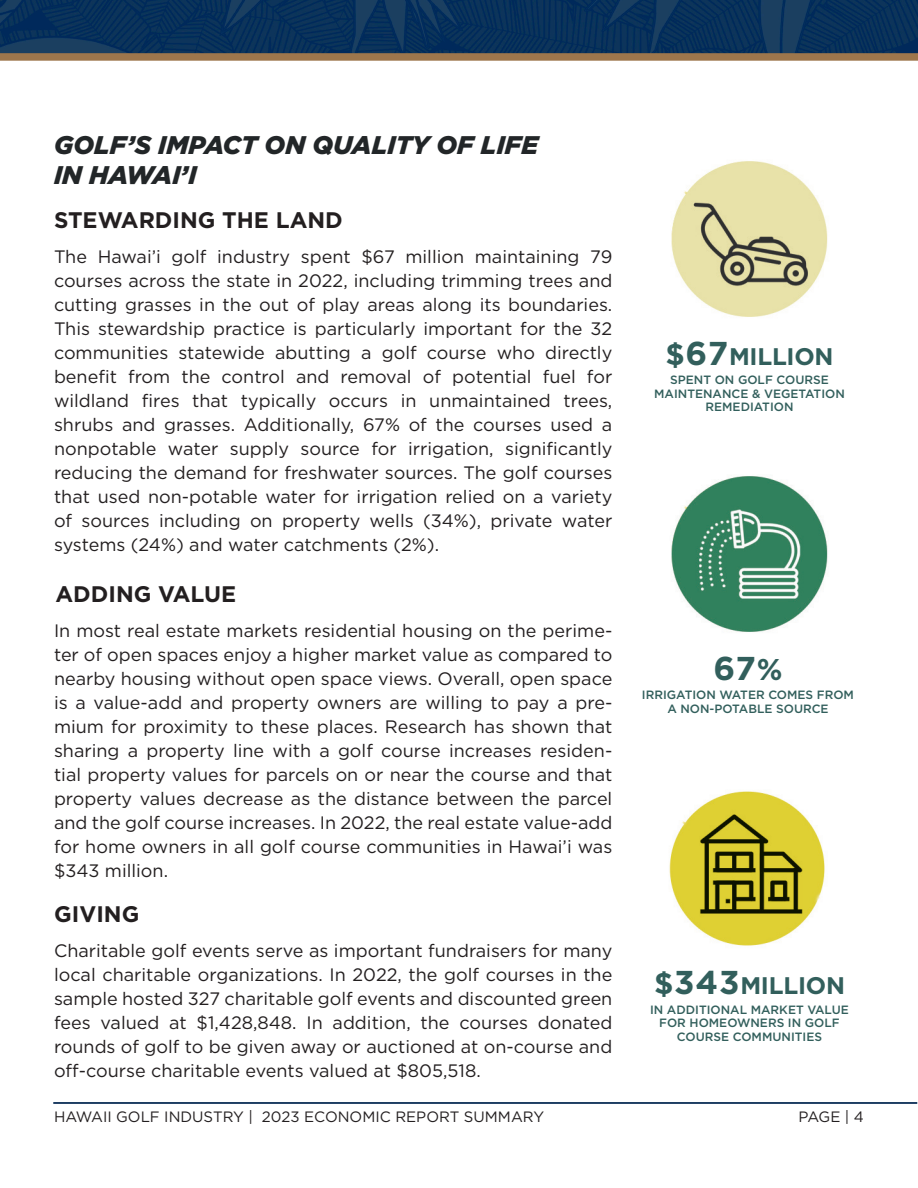
<style>
.page{position:relative;width:918px;height:1188px;background:#fff}
.page>*{position:absolute;margin:0;border:0;box-sizing:border-box;transform-origin:0 0}
.t1{font:700 33px "Gotham";color:#325f5c}
.t2{font:italic 900 25.5px/30.6px "Gotham";color:#222628}
.t3{font:700 24px "Gotham";letter-spacing:-.01em;color:#325f5c}
.t4{font:700 22.5px "Gotham";color:#231f20}
.t5{font:18px/24px "Gotham";color:#231f20;text-align:justify}
.t6{font:15px "Gotham";color:#231f20}
.t7{font:500 12px/13.5px "Gotham";color:#325f5c;text-align:center}
.s1{font-size:30px}
.s2{font-size:33px}
</style>
<div class="page">
<img style="left:0;top:0;width:918px;height:53px">
<div style="left:0;top:53px;width:918px;height:8px;background:#9d764c"></div>
<hr style="left:53px;top:1102px;width:864px;height:2px;background:#15365d">
<img style="left:671px;top:161px;width:157px;height:156px">
<img style="left:671px;top:476px;width:157px;height:156px">
<img style="left:669px;top:791px;width:156px;height:155px">
<p class="t2" style="left:54px;top:129px;width:486px">GOLF’S IMPACT ON QUALITY OF LIFE<br>IN HAWAI’I</p>
<p class="t4" style="left:54px;top:205px;width:290px">STEWARDING THE LAND</p>
<p class="t5" style="left:54px;top:244px;width:560px">The Hawai’i golf industry spent $67 million maintaining 79 courses across the state in 2022, including trimming trees and cutting grasses in the out of play areas along its boundaries.<br>This stewardship practice is particularly important for the 32 communities statewide abutting a golf course who directly benefit from the control and removal of potential fuel for wildland fires that typically occurs in unmaintained trees, shrubs and grasses. Additionally, 67% of the courses used a nonpotable water supply source for irrigation, significantly reducing the demand for freshwater sources. The golf courses that used non-potable water for irrigation relied on a variety of sources including on property wells (34%), private water systems (24%) and water catchments (2%).</p>
<p class="t4" style="left:56px;top:579px;width:182px">ADDING VALUE</p>
<p class="t5" style="left:54px;top:618px;width:560px">In most real estate markets residential housing on the perime&shy;ter of open spaces enjoy a higher market value as compared to nearby housing without open space views. Overall, open space is a value-add and property owners are willing to pay a pre&shy;mium for proximity to these places. Research has shown that sharing a property line with a golf course increases residen&shy;tial property values for parcels on or near the course and that property values decrease as the distance between the parcel and the golf course increases. In 2022, the real estate value-add for home owners in all golf course communities in Hawai’i was $343 million.</p>
<p class="t4" style="left:54px;top:899px;width:87px">GIVING</p>
<p class="t5" style="left:54px;top:939px;width:560px">Charitable golf events serve as important fundraisers for many local charitable organizations. In 2022, the golf courses in the sample hosted 327 charitable golf events and discounted green fees valued at $1,428,848. In addition, the courses donated rounds of golf to be given away or auctioned at on-course and off-course charitable events valued at $805,518.</p>
<p class="t6" style="left:54px;top:1107px;width:492px">HAWAII GOLF INDUSTRY | 2023 ECONOMIC REPORT SUMMARY</p>
<p class="t3" style="left:665px;top:340px;width:170px"><span class="s1">$</span><span class="s2">67</span>MILLION</p>
<p class="t7" style="left:670px;top:373px;width:160px">SPENT ON GOLF COURSE</p>
<p class="t7" style="left:654px;top:387px;width:192px">MAINTENANCE &amp; VEGETATION</p>
<p class="t7" style="left:706px;top:400px;width:89px">REMEDIATION</p>
<p class="t1" style="left:713px;top:646px;width:71px">67<span class="s1">%</span></p>
<p class="t7" style="left:642px;top:688px;width:214px">IRRIGATION WATER COMES FROM<br>A NON-POTABLE SOURCE</p>
<p class="t3" style="left:654px;top:970px;width:192px"><span class="s1">$</span><span class="s2">343</span>MILLION</p>
<p class="t7" style="left:650px;top:1002px;width:200px">IN ADDITIONAL MARKET VALUE<br>FOR HOMEOWNERS IN GOLF<br>COURSE COMMUNITIES</p>
<p class="t6" style="left:798px;top:1107px;width:67px">PAGE | 4</p>
</div>
